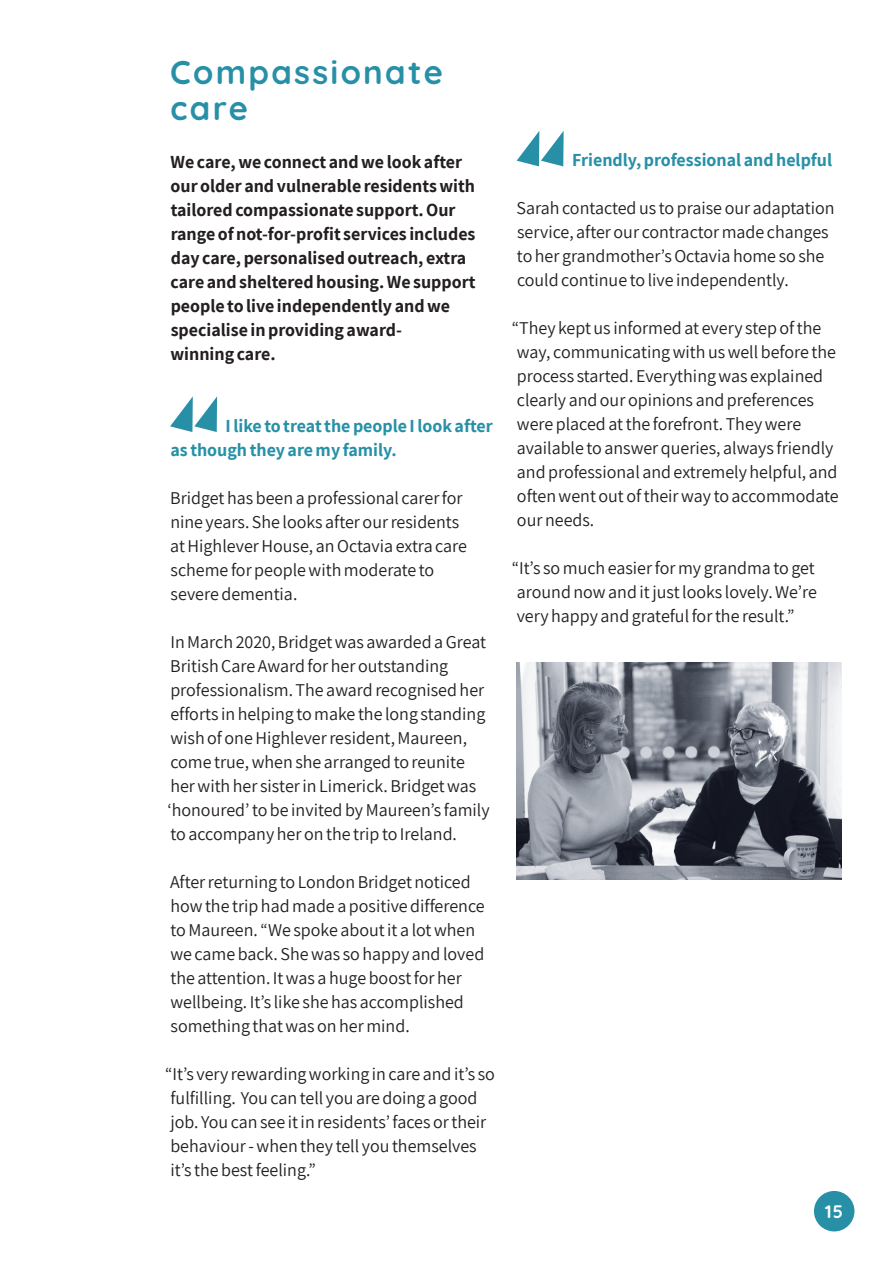
<style>
.page{position:relative;width:893px;height:1263px;background:#fff}
.page>*{position:absolute;margin:0;border:0;box-sizing:border-box;transform-origin:0 0}
.t1{font:700 33px/36px "Quicksand";letter-spacing:.07em;color:#2790a7}
.t2{font:18px/24px "Assistant";color:#231f20}
.t3{font:700 18px/24px "Assistant";color:#231f20}
.t4{font:700 18px/24px "Assistant";color:#2790a7}
.t5{font:700 18px "Quicksand";color:#fff}
</style>
<div class="page">
<div style="left:814px;top:1191px;width:40px;height:40px;background:#2790a7;border-radius:50%"></div>
<svg style="left:170px;top:396px;width:47px;height:36px"></svg>
<svg style="left:517px;top:131px;width:47px;height:35px"></svg>
<img style="left:517px;top:662px;width:325px;height:217px">
<h1 class="t1" style="left:170px;top:52px;width:274px">Compassionate care</h1>
<p class="t3" style="left:170px;top:149px;width:307px">We care, we connect and we look after our older and vulnerable residents with tailored compassionate support. Our range of not-for-profit services includes day care, personalised outreach, extra care and sheltered housing. We support people to live independently and we specialise in providing award-<br>winning care.</p>
<p class="t4" style="left:170px;top:413px;width:324px;text-indent:55px">I like to treat the people I look after as though they are my family.</p>
<p class="t2" style="left:170px;top:485px;width:298px">Bridget has been a professional carer for nine years. She looks after our residents at Highlever House, an Octavia extra care scheme for people with moderate to severe dementia.</p>
<p class="t2" style="left:167px;top:629px;width:324px">In March 2020, Bridget was awarded a Great British Care Award for her outstanding professionalism. The award recognised her efforts in helping to make the long standing wish of one Highlever resident, Maureen, come true, when she arranged to reunite her with her sister in Limerick. Bridget was ‘honoured’ to be invited by Maureen’s family to accompany her on the trip to Ireland.</p>
<p class="t2" style="left:170px;top:869px;width:316px">After returning to London Bridget noticed how the trip had made a positive difference to Maureen. “We spoke about it a lot when we came back. She was so happy and loved the attention. It was a huge boost for her wellbeing. It’s like she has accomplished something that was on her mind.</p>
<p class="t2" style="left:165px;top:1061px;width:331px">“It’s very rewarding working in care and it’s so fulfilling. You can tell you are doing a good job. You can see it in residents’ faces or their behaviour - when they tell you themselves it’s the best feeling.”</p>
<p class="t4" style="left:572px;top:148px;width:261px">Friendly, professional and helpful</p>
<p class="t2" style="left:517px;top:196px;width:319px">Sarah contacted us to praise our adaptation service, after our contractor made changes to her grandmother’s Octavia home so she could continue to live independently.</p>
<p class="t2" style="left:512px;top:316px;width:328px">“They kept us informed at every step of the way, communicating with us well before the process started. Everything was explained clearly and our opinions and preferences were placed at the forefront. They were available to answer queries, always friendly and professional and extremely helpful, and often went out of their way to accommodate our needs.</p>
<p class="t2" style="left:512px;top:555px;width:307px;text-align:justify">“It’s so much easier for my grandma to get around now and it just looks lovely. We’re very happy and grateful for the result.”</p>
<p class="t5" style="left:825px;top:1196px;width:20px">15</p>
</div>
